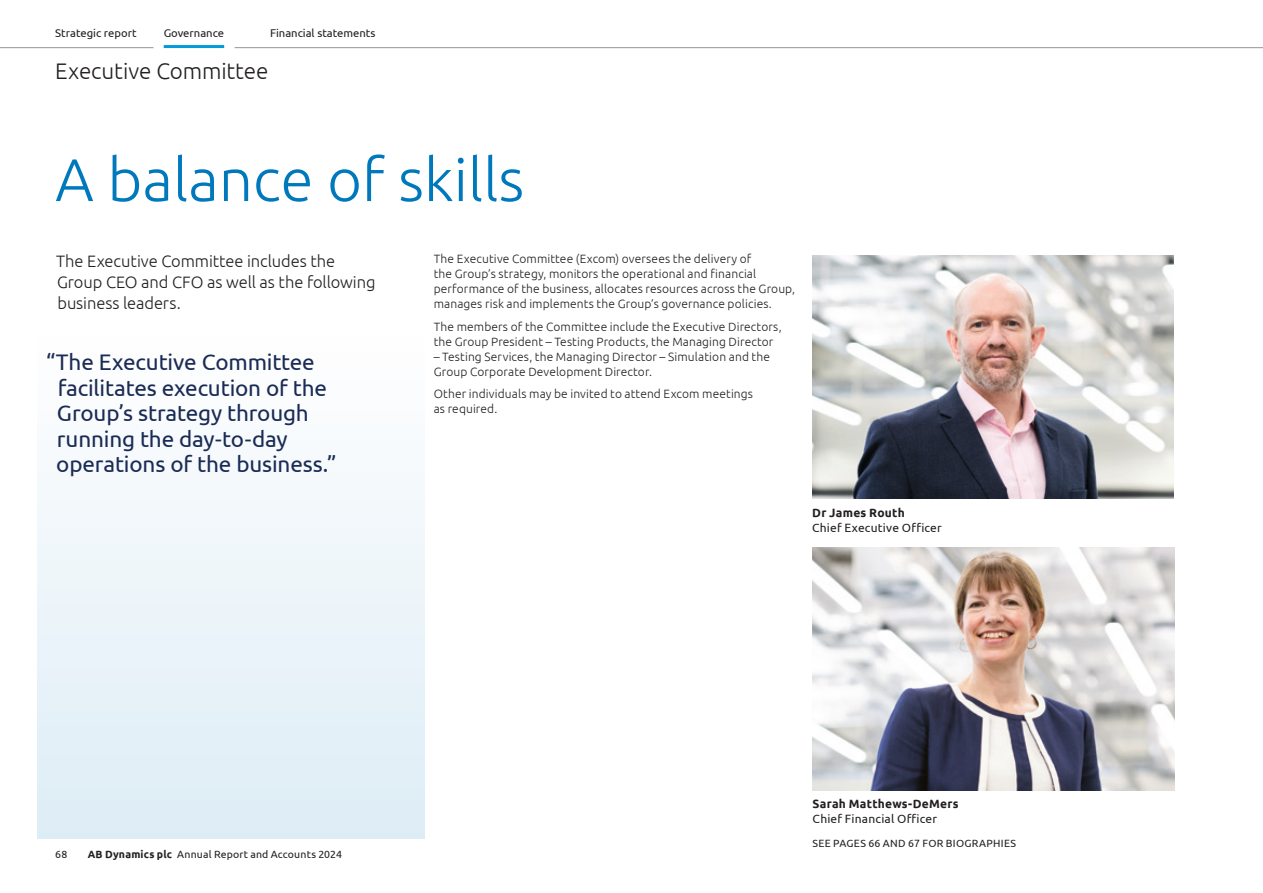
<style>
.page{position:relative;width:1263px;height:893px;background:#fff}
.page>*{position:absolute;margin:0;border:0;box-sizing:border-box;transform-origin:0 0}
.Main_Heading_Large{font:300 60px "Ubuntu";color:#0078bc}
.Pullout_Quote{font:22.5px/25.5px "Ubuntu";letter-spacing:-.005em;color:#1a2c55}
.Page_Title{font:300 22.5px "Ubuntu";letter-spacing:-.005em;color:#231f20}
.Intro_Text{font:300 16.5px/21px "Ubuntu";letter-spacing:-.005em;color:#231f20}
.Body_Text{font:300 12px/15px "Ubuntu";letter-spacing:.01em;color:#231f20}
.Signoff_2{font:12px "Ubuntu";letter-spacing:.015em;color:#231f20}
.Signoff_1{font:700 12px "Ubuntu";letter-spacing:.02em;color:#231f20}
.t1{font:11.25px "Ubuntu";color:#231f20}
.Page_Driver{font:10.5px "Ubuntu";letter-spacing:.02em;color:#231f20}
.s1{font-weight:700}
</style>
<div class="page">
<div style="left:37px;top:255px;width:388px;height:584px;background:linear-gradient(to bottom,#fff,#deedf6)"></div>
<img style="left:812px;top:255px;width:362px;height:244px">
<img style="left:813px;top:547px;width:361px;height:244px">
<hr style="left:164px;top:45px;width:60px;height:3px;background:#009bd8">
<hr style="left:0;top:47px;width:153px;height:1px;background:#939598">
<hr style="left:235px;top:47px;width:1028px;height:1px;background:#939598">
<p class="t1" style="left:55px;top:27px;width:83px">Strategic report</p>
<p class="t1" style="left:164px;top:27px;width:62px">Governance</p>
<p class="t1" style="left:270px;top:27px;width:107px">Financial statements</p>
<p class="Page_Title" style="left:55px;top:58px;width:215px">Executive Committee</p>
<p class="Main_Heading_Large" style="left:55px;top:144px;width:470px">A balance of skills</p>
<p class="Intro_Text" style="left:56px;top:250px;width:321px">The Executive Committee includes the<br>Group CEO and CFO as well as the following business leaders.</p>
<p class="Pullout_Quote" style="left:56px;top:349px;width:282px;text-indent:-10px">“The Executive Committee facilitates execution of the<br>Group’s strategy through running the day-to-day operations of the business.”</p>
<p class="Body_Text" style="left:434px;top:251px;width:363px">The Executive Committee (Excom) oversees the delivery of<br>the Group’s strategy, monitors the operational and financial performance of the business, allocates resources across the Group, manages risk and implements the Group’s governance policies.</p>
<p class="Body_Text" style="left:434px;top:319px;width:349px">The members of the Committee include the Executive Directors, the Group President – Testing Products, the Managing Director</p>
<p class="Body_Text" style="left:434px;top:349px;width:338px">– Testing Services, the Managing Director – Simulation and the<br>Group Corporate Development Director.</p>
<p class="Body_Text" style="left:434px;top:386px;width:321px">Other individuals may be invited to attend Excom meetings as required.</p>
<p class="Signoff_1" style="left:812px;top:506px;width:94px">Dr James Routh</p>
<p class="Signoff_2" style="left:812px;top:521px;width:131px">Chief Executive Officer</p>
<p class="Page_Driver" style="left:55px;top:848px;width:14px">68</p>
<p class="Page_Driver" style="left:88px;top:848px;width:256px"><span class="s1">AB Dynamics plc</span> Annual Report and Accounts 2024</p>
<p class="Signoff_1" style="left:813px;top:796px;width:147px">Sarah Matthews-DeMers</p>
<p class="Signoff_2" style="left:813px;top:811px;width:126px">Chief Financial Officer</p>
<p class="Page_Driver" style="left:813px;top:836px;width:205px">SEE PAGES 66 AND 67 FOR BIOGRAPHIES</p>
</div>
